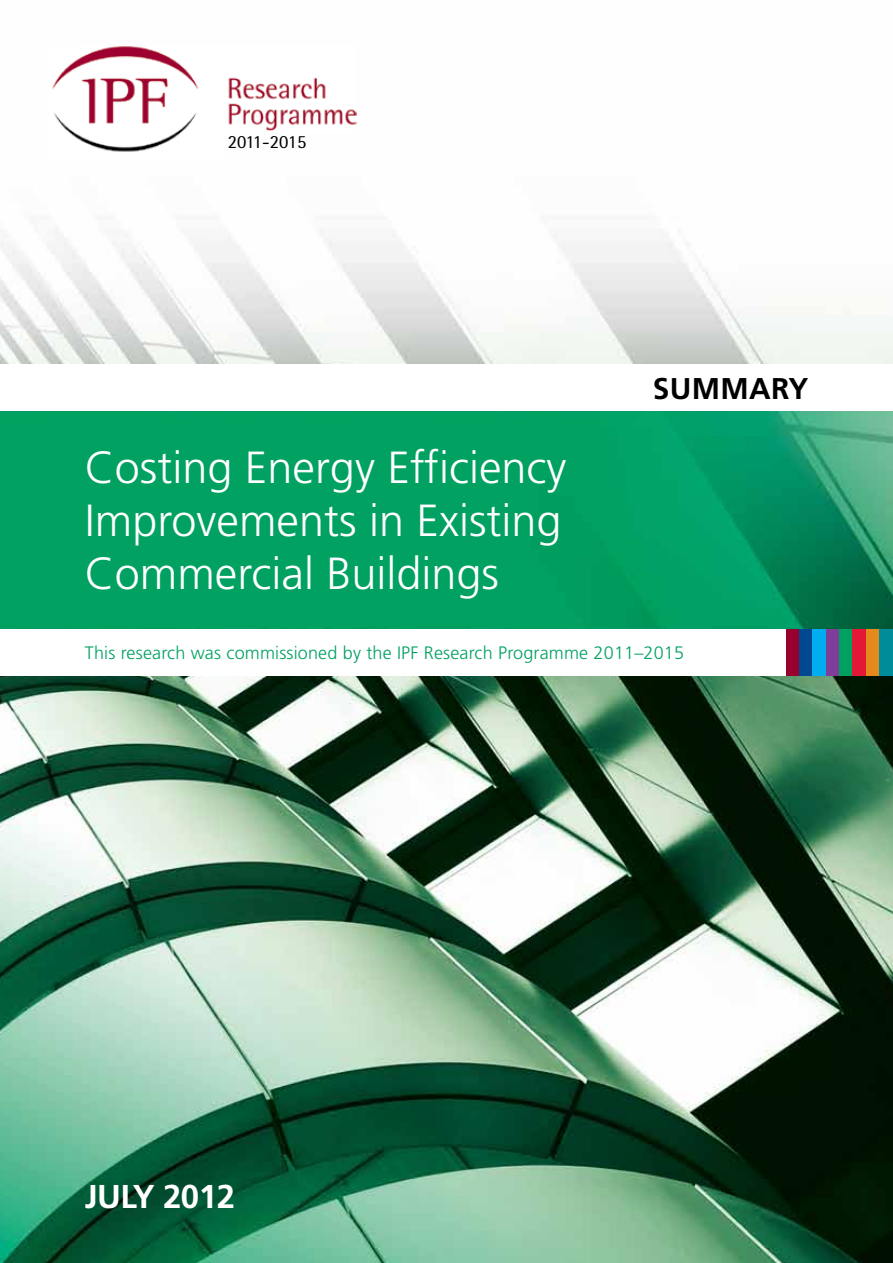
<style>
.page{position:relative;width:893px;height:1263px;background:#fff}
.page>*{position:absolute;margin:0;border:0;box-sizing:border-box;transform-origin:0 0}
.t1{font:300 45px/52.5px "Frutiger";color:#fff;text-align:justify}
.t2{font:700 33px "Frutiger";letter-spacing:-.015em;color:#fff}
.t3{font:700 30px "Frutiger";letter-spacing:.01em;color:#000}
.t4{font:18.6px "Rotis Semi Sans";letter-spacing:-.02em;color:#000}
.t5{font:300 18px "Frutiger";letter-spacing:.01em;color:#00a160}
</style>
<div class="page">
<img style="left:0;top:229px;width:893px;height:1034px">
<div style="left:0;top:629px;width:893px;height:47px;background:#fff"></div>
<div style="left:0;top:364px;width:893px;height:47px;background:#fff"></div>
<div style="left:786px;top:629px;width:13px;height:47px;background:#98002e"></div>
<div style="left:799px;top:629px;width:14px;height:47px;background:#004990"></div>
<div style="left:812px;top:629px;width:14px;height:47px;background:#00aeef"></div>
<div style="left:826px;top:629px;width:13px;height:47px;background:#7f3f98"></div>
<div style="left:839px;top:629px;width:14px;height:47px;background:#00a160"></div>
<div style="left:852px;top:629px;width:14px;height:47px;background:#e31837"></div>
<div style="left:866px;top:629px;width:13px;height:47px;background:#e4891b"></div>
<div style="left:879px;top:629px;width:14px;height:47px;background:#008c99"></div>
<img style="left:52px;top:46px;width:305px;height:106px">
<p class="t4" style="left:228px;top:131px;width:80px">2011-2015</p>
<p class="t1" style="left:85px;top:442px;width:483px">Costing Energy Efficiency Improvements in Existing Commercial Buildings</p>
<p class="t3" style="left:653px;top:370px;width:157px">SUMMARY</p>
<p class="t5" style="left:85px;top:642px;width:601px">This research was commissioned by the IPF Research Programme 2011–2015</p>
<p class="t2" style="left:85px;top:1177px;width:152px">JULY 2012</p>
</div>
